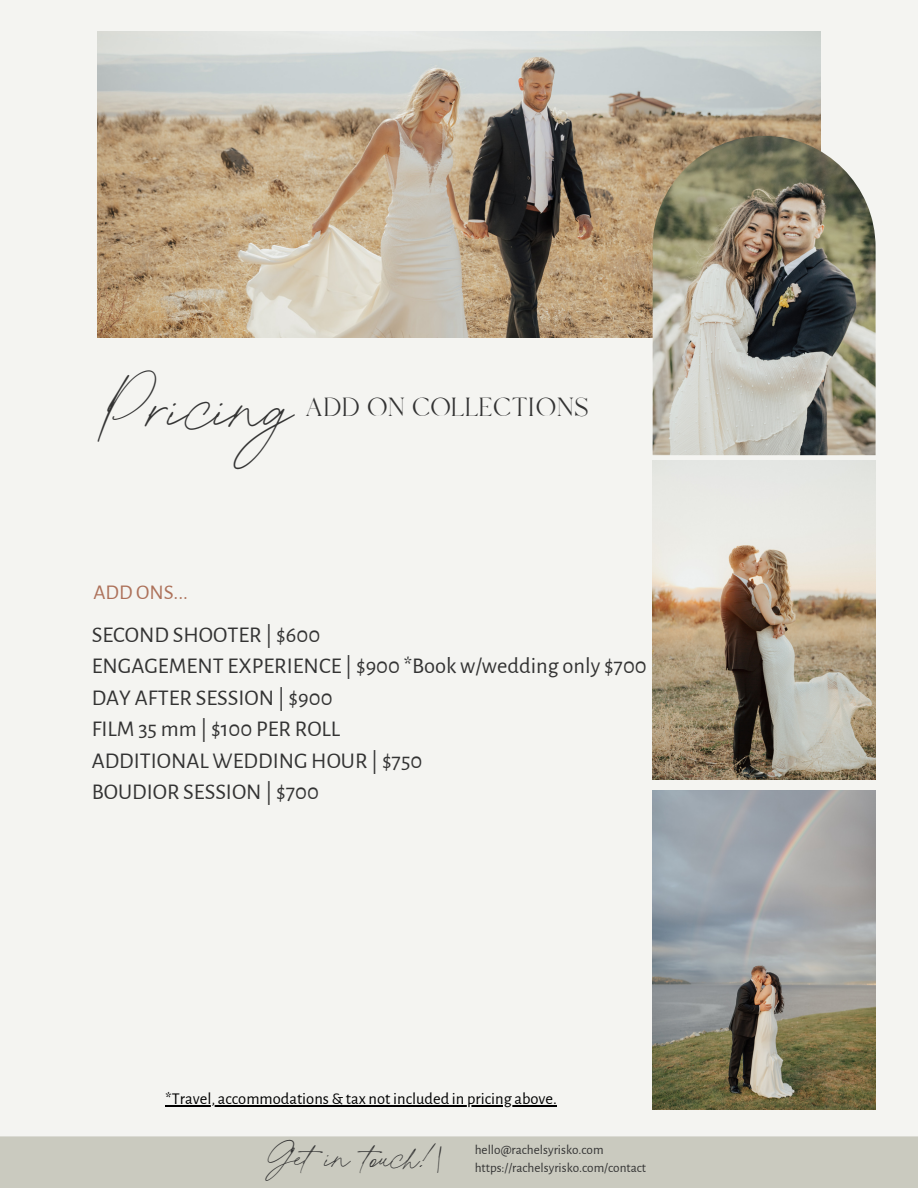
<style>
.page{position:relative;width:918px;height:1188px;background:#f4f4f1}
.page>*{position:absolute;margin:0;border:0;box-sizing:border-box;transform-origin:0 0}
.t1{font:45px "printedmoments";color:#333}
.t2{font:37.5px "Branch";color:#333}
.t3{font:22.5px/31.5px "Alegreya Sans";color:#333}
.t4{font:22.35px "printedmoments";color:#333}
.t5{font:21px "Alegreya Sans";color:#ad715a}
.t6{font:16.5px "Alegreya Sans";color:#000}
.t7{font:13.2px "Alegreya Sans";color:#333}
</style>
<div class="page">
<img style="left:653px;top:460px;width:222px;height:319px">
<img style="left:653px;top:790px;width:222px;height:320px">
<img style="left:98px;top:31px;width:722px;height:306px">
<img style="left:653px;top:136px;width:223px;height:319px">
<div style="left:0;top:1136px;width:918px;height:52px;background:#cacabf"></div>
<hr style="left:166px;top:1105px;width:391px;height:1px;background:#000">
<h4 class="t1" style="left:98px;top:386px;width:233px">Pricing</h4>
<h3 class="t2" style="left:305px;top:390px;width:285px">ADD ON COLLECTIONS</h3>
<h4 class="t5" style="left:93px;top:582px;width:96px">ADD ONS...</h4>
<p class="t3" style="left:92px;top:619px;width:557px">SECOND SHOOTER | $600<br>ENGAGEMENT EXPERIENCE | $900 *Book w/wedding only $700<br>DAY AFTER SESSION | $900<br>FILM 35 mm | $100 PER ROLL<br>ADDITIONAL WEDDING HOUR | $750<br>BOUDIOR SESSION | $700</p>
<h5 class="t6" style="left:166px;top:1091px;width:393px">*Travel, accommodations &amp; tax not included in pricing above.</h5>
<h2 class="t4" style="left:265px;top:1146px;width:182px">Getin touch!|</h2>
<p class="t7" style="left:475px;top:1143px;width:130px">hello@rachelsyrisko.com</p>
<h1 class="t7" style="left:475px;top:1161px;width:173px">https://rachelsyrisko.com/contact</h1>
</div>
